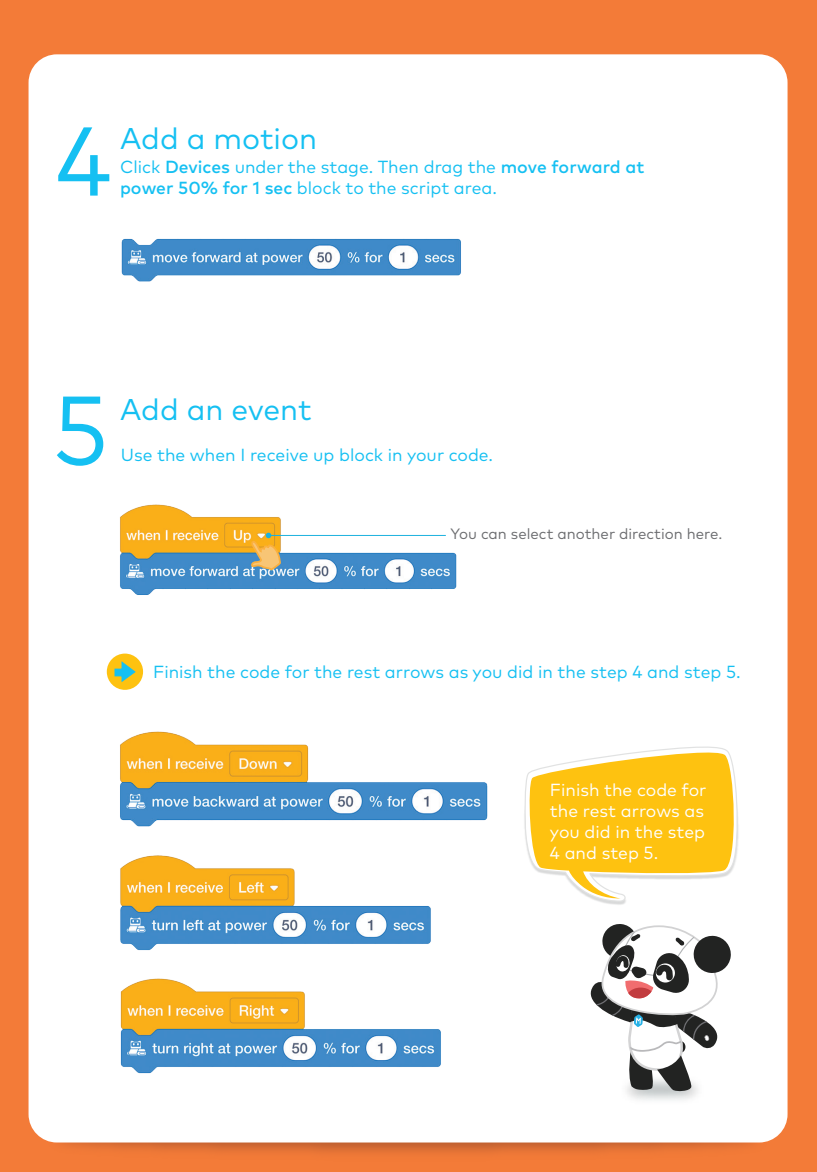
<style>
.page{position:relative;width:817px;height:1172px;background:#f37b38}
.page>*{position:absolute;margin:0;border:0;box-sizing:border-box;transform-origin:0 0}
.t1{font:97.5px "Mark Pro";color:#15c0f2}
.t2{font:30px "Mark Pro";color:#15c0f2}
.t3{font:17.5px/21px "Mark Pro";color:#15c0f2}
.t4{font:17.5px/21px "Mark Pro";color:#fff}
.t5{font:15px "Mark Pro";color:#6c6d70}
.s1{font-weight:500}
</style>
<div class="page">
<img style="left:28px;top:1038px;width:760px;height:115px">
<div style="left:29px;top:54px;width:758px;height:1088px;background:#fff;border-radius:28px"></div>
<svg style="left:524px;top:746px;width:215px;height:156px"></svg>
<img style="left:538px;top:1092px;width:246px;height:61px">
<svg style="left:590px;top:924px;width:141px;height:168px"></svg>
<img style="left:120px;top:504px;width:337px;height:91px">
<img style="left:120px;top:906px;width:311px;height:21px">
<img style="left:120px;top:927px;width:321px;height:147px">
<svg style="left:107px;top:653px;width:36px;height:37px"></svg>
<svg style="left:249px;top:533px;width:32px;height:38px"></svg>
<hr style="left:268px;top:535px;width:178px;height:1px;background:#1cb1de">
<img style="left:121px;top:238px;width:340px;height:44px">
<img style="left:106px;top:660px;width:382px;height:246px">
<h1 class="t1" style="left:56px;top:88px;width:58px">4</h1>
<h2 class="t2" style="left:120px;top:116px;width:199px">Add a motion</h2>
<p class="t3" style="left:120px;top:155px;width:526px">Click <span class="s1">Devices</span> under the stage. Then drag the <span class="s1">move forward at power 50% for 1 sec</span> block to the script area.</p>
<h1 class="t1" style="left:53px;top:357px;width:58px">5</h1>
<h2 class="t2" style="left:120px;top:387px;width:193px">Add an event</h2>
<p class="t3" style="left:121px;top:443px;width:374px">Use the when I receive up block in your code.</p>
<p class="t5" style="left:450px;top:523px;width:273px">You can select another direction here.</p>
<p class="t3" style="left:153px;top:660px;width:589px">Finish the code for the rest arrows as you did in the step 4 and step 5.</p>
<p class="t4" style="left:550px;top:777px;width:158px">Finish the code for the rest arrows as you did in the step<br>4 and step 5.</p>
</div>
